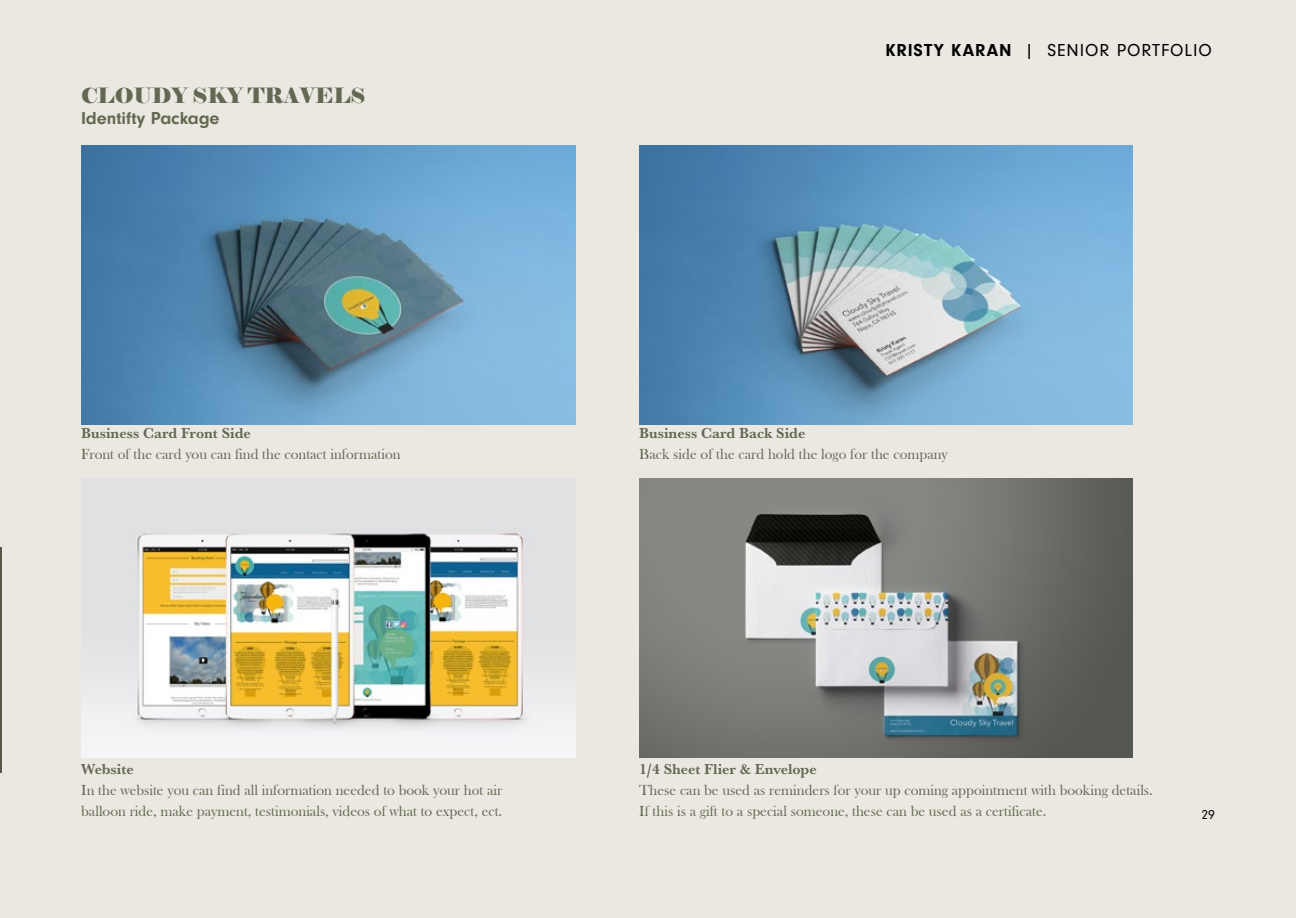
<style>
.page{position:relative;width:1296px;height:918px;background:#eae8e0}
.page>*{position:absolute;margin:0;border:0;box-sizing:border-box;transform-origin:0 0}
.t1{font:21px "Elephant";color:#636853}
.t2{font:18px "Neuzeit Gro";letter-spacing:.05em;color:#000}
.t3{font:700 18px "Neuzeit Gro";color:#636853}
.t4{font:15px/21px "Bask Old Face";color:#636853}
.t5{font:700 15px "Baskerville URW";color:#636853}
.t6{font:13.5px "Neuzeit Gro";color:#000}
.s1{font-weight:700}
</style>
<div class="page">
<hr style="left:0;top:548px;width:2px;height:225px;background:#575748">
<img style="left:81px;top:146px;width:494px;height:279px">
<img style="left:639px;top:146px;width:494px;height:279px">
<img style="left:81px;top:526px;width:494px;height:232px">
<img style="left:639px;top:478px;width:494px;height:280px">
<h1 class="t1" style="left:81px;top:82px;width:286px">CLOUDY SKY TRAVELS</h1>
<p class="t3" style="left:81px;top:108px;width:140px">Identifty Package</p>
<p class="t5" style="left:81px;top:422px;width:171px">Business Card Front Side</p>
<p class="t4" style="left:81px;top:444px;width:321px">Front of the card you can find the contact information</p>
<p class="t5" style="left:81px;top:758px;width:54px">Website</p>
<p class="t4" style="left:81px;top:780px;width:423px">In the website you can find all information needed to book your hot air balloon ride, make payment, testimonials, videos of what to expect, ect.</p>
<p class="t2" style="left:885px;top:41px;width:328px"><span class="s1">KRISTY KARAN</span> | SENIOR PORTFOLIO</p>
<p class="t5" style="left:639px;top:422px;width:168px">Business Card Back Side</p>
<p class="t4" style="left:639px;top:444px;width:310px">Back side of the card hold the logo for the company</p>
<p class="t5" style="left:639px;top:758px;width:179px">1/4 Sheet Flier &amp; Envelope</p>
<p class="t4" style="left:639px;top:780px;width:515px">These can be used as reminders for your up coming appointment with booking details.<br>If this is a gift to a special someone, these can be used as a certificate.</p>
<p class="t6" style="left:1202px;top:807px;width:15px">29</p>
</div>
